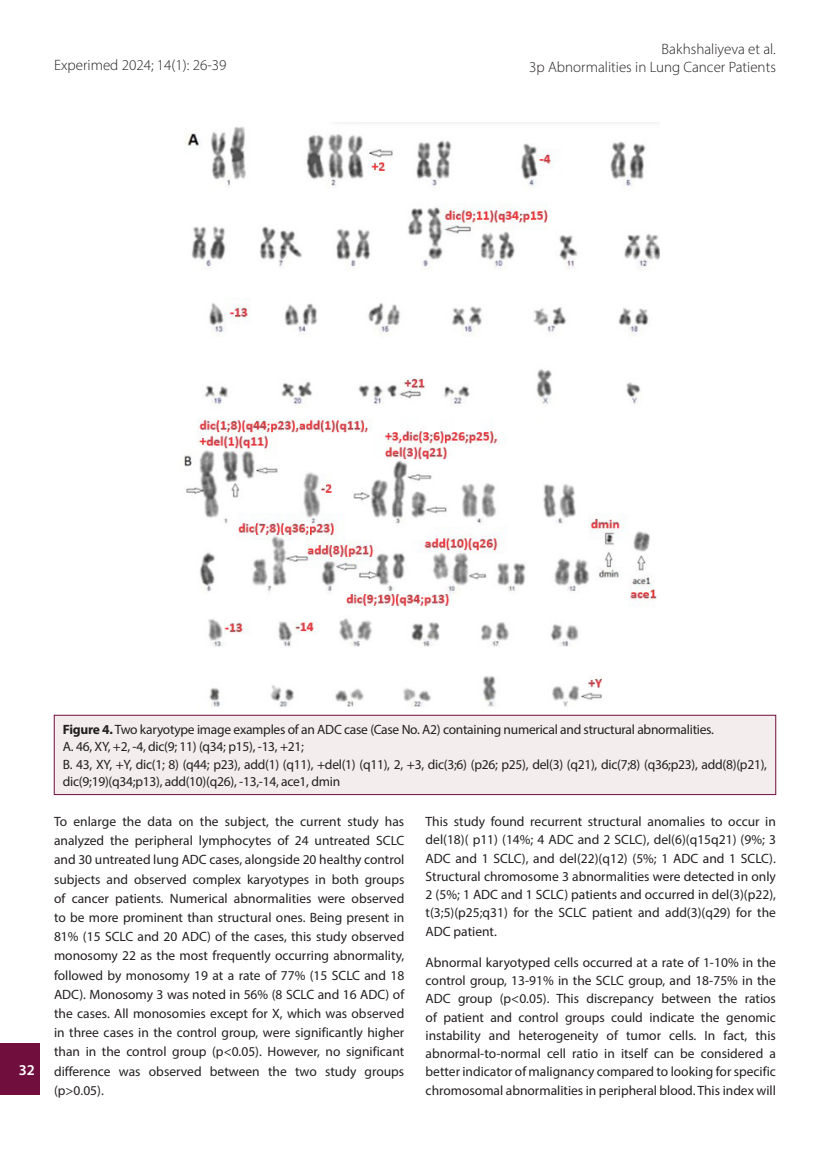
<style>
.page{position:relative;width:830px;height:1149px;background:#fff}
.page>*{position:absolute;margin:0;border:0;box-sizing:border-box;transform-origin:0 0}
.t1{font:300 15px/18px "Myriad Pro";color:#231f20;text-align:right}
.t2{font:600 15px "Myriad Pro";color:#fff}
.Metin{font:13.5px/19.2px "Myriad Pro";color:#231f20;text-align:justify}
.Figure{font:13.5px/17.2px "Myriad Pro";letter-spacing:-.02em;color:#231f20}
.s1{font-weight:700}
</style>
<div class="page">
<div style="left:0;top:1042px;width:39px;height:52px;background:#700f3d"></div>
<img style="left:183px;top:122px;width:476px;height:585px">
<div style="left:54px;top:715px;width:721px;height:79px;background:#f3eded"></div>
<div style="left:54px;top:714px;width:721px;height:80px;border:1px solid #700f3d"></div>
<p class="t1" style="left:54px;top:55px;width:174px">Experimed 2024; 14(1): 26-39</p>
<p class="t1" style="left:529px;top:40px;width:248px">Bakhshaliyeva et al.<br>3p Abnormalities in Lung Cancer Patients</p>
<p class="t2" style="left:19px;top:1059px;width:18px">32</p>
<p class="Figure" style="left:63px;top:720px;width:652px"><span class="s1">Figure 4.</span> Two karyotype image examples of an ADC case (Case No. A2) containing numerical and structural abnormalities.</p>
<p class="Figure" style="left:63px;top:737px;width:242px">A. 46, XY, +2, -4, dic(9; 11) (q34; p15), -13, +21;</p>
<p class="Figure" style="left:63px;top:755px;width:705px">B. 43, XY, +Y, dic(1; 8) (q44; p23), add(1) (q11), +del(1) (q11), 2, +3, dic(3;6) (p26; p25), del(3) (q21), dic(7;8) (q36;p23), add(8)(p21), dic(9;19)(q34;p13), add(10)(q26), -13,-14, ace1, dmin</p>
<p class="Metin" style="left:54px;top:811px;width:351px">To enlarge the data on the subject, the current study has analyzed the peripheral lymphocytes of 24 untreated SCLC and 30 untreated lung ADC cases, alongside 20 healthy control subjects and observed complex karyotypes in both groups of cancer patients. Numerical abnormalities were observed to be more prominent than structural ones. Being present in 81% (15 SCLC and 20 ADC) of the cases, this study observed monosomy 22 as the most frequently occurring abnormality, followed by monosomy 19 at a rate of 77% (15 SCLC and 18<br>ADC). Monosomy 3 was noted in 56% (8 SCLC and 16 ADC) of the cases. All monosomies except for X, which was observed in three cases in the control group, were significantly higher than in the control group (p&lt;0.05). However, no significant difference was observed between the two study groups (p&gt;0.05).</p>
<p class="Metin" style="left:425px;top:811px;width:351px;line-height:18.3px">This study found recurrent structural anomalies to occur in del(18)( p11) (14%; 4 ADC and 2 SCLC), del(6)(q15q21) (9%; 3<br>ADC and 1 SCLC), and del(22)(q12) (5%; 1 ADC and 1 SCLC).<br>Structural chromosome 3 abnormalities were detected in only 2 (5%; 1 ADC and 1 SCLC) patients and occurred in del(3)(p22), t(3;5)(p25;q31) for the SCLC patient and add(3)(q29) for the ADC patient.</p>
<p class="Metin" style="left:425px;top:952px;width:351px;line-height:18.3px">Abnormal karyotyped cells occurred at a rate of 1-10% in the control group, 13-91% in the SCLC group, and 18-75% in the ADC group (p&lt;0.05). This discrepancy between the ratios of patient and control groups could indicate the genomic instability and heterogeneity of tumor cells. In fact, this abnormal-to-normal cell ratio in itself can be considered a better indicator of malignancy compared to looking for specific chromosomal abnormalities in peripheral blood. This index will</p>
</div>
